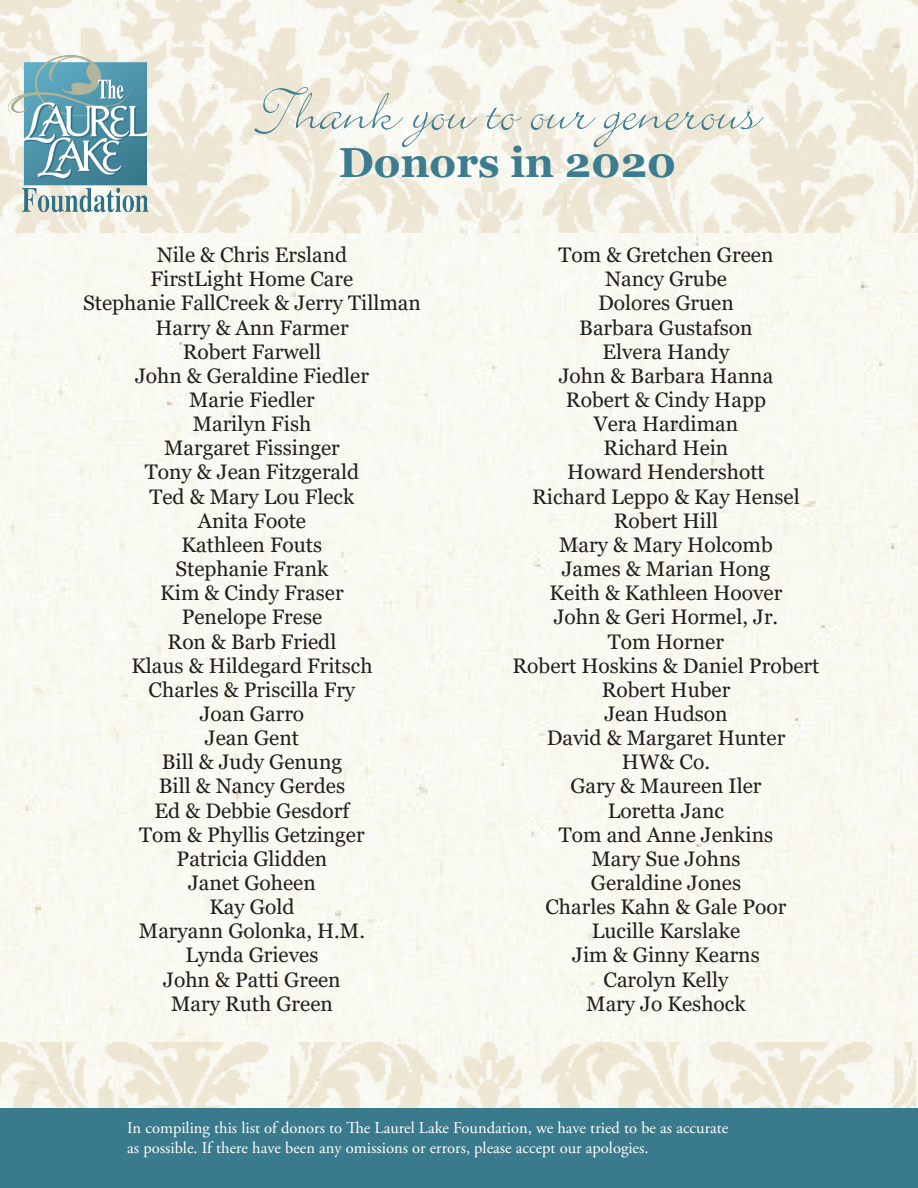
<style>
.page{position:relative;width:918px;height:1188px;background:#fff}
.page>*{position:absolute;margin:0;border:0;box-sizing:border-box;transform-origin:0 0}
.t1{font:67.5px "Bickley Script Std";color:#3b7c90}
.t2{font:700 42px "Georgia";color:#3b7c90}
.t3{font:21px "Georgia";color:#231f20}
.t4{font:16.5px/19.8px "Adobe Garamond Pro";color:#fff}
</style>
<div class="page">
<div style="left:0;top:233px;width:918px;height:955px;background:#f9f9f1"></div>
<img style="left:0;top:1043px;width:916px;height:65px">
<img style="left:0;top:0;width:918px;height:233px">
<img style="left:6px;top:52px;width:149px;height:165px">
<div style="left:0;top:1108px;width:917px;height:80px;background:#3a7a8d"></div>
<p class="t1" style="left:256px;top:78px;width:504px">Thank you to our generous</p>
<p class="t2" style="left:339px;top:135px;width:339px">Donors in 2020</p>
<p class="t3" style="left:157px;top:242px;width:192px">Nile &amp; Chris Ersland</p>
<p class="t3" style="left:151px;top:266px;width:204px">FirstLight Home Care</p>
<p class="t3" style="left:83px;top:290px;width:339px">Stephanie FallCreek &amp; Jerry Tillman</p>
<p class="t3" style="left:155px;top:315px;width:195px">Harry &amp; Ann Farmer</p>
<p class="t3" style="left:183px;top:339px;width:140px">Robert Farwell</p>
<p class="t3" style="left:135px;top:363px;width:235px">John &amp; Geraldine Fiedler</p>
<p class="t3" style="left:189px;top:387px;width:127px">Marie Fiedler</p>
<p class="t3" style="left:193px;top:411px;width:120px">Marilyn Fish</p>
<p class="t3" style="left:164px;top:435px;width:177px">Margaret Fissinger</p>
<p class="t3" style="left:145px;top:460px;width:216px">Tony &amp; Jean Fitzgerald</p>
<p class="t3" style="left:150px;top:484px;width:206px">Ted &amp; Mary Lou Fleck</p>
<p class="t3" style="left:198px;top:508px;width:110px">Anita Foote</p>
<p class="t3" style="left:182px;top:532px;width:142px">Kathleen Fouts</p>
<p class="t3" style="left:175px;top:556px;width:155px">Stephanie Frank</p>
<p class="t3" style="left:160px;top:580px;width:185px">Kim &amp; Cindy Fraser</p>
<p class="t3" style="left:182px;top:604px;width:142px">Penelope Frese</p>
<p class="t3" style="left:168px;top:629px;width:170px">Ron &amp; Barb Friedl</p>
<p class="t3" style="left:131px;top:653px;width:243px">Klaus &amp; Hildegard Fritsch</p>
<p class="t3" style="left:149px;top:677px;width:208px">Charles &amp; Priscilla Fry</p>
<p class="t3" style="left:200px;top:701px;width:106px">Joan Garro</p>
<p class="t3" style="left:205px;top:725px;width:96px">Jean Gent</p>
<p class="t3" style="left:162px;top:749px;width:182px">Bill &amp; Judy Genung</p>
<p class="t3" style="left:159px;top:773px;width:188px">Bill &amp; Nancy Gerdes</p>
<p class="t3" style="left:155px;top:798px;width:196px">Ed &amp; Debbie Gesdorf</p>
<p class="t3" style="left:139px;top:822px;width:227px">Tom &amp; Phyllis Getzinger</p>
<p class="t3" style="left:177px;top:846px;width:152px">Patricia Glidden</p>
<p class="t3" style="left:188px;top:870px;width:129px">Janet Goheen</p>
<p class="t3" style="left:209px;top:894px;width:87px">Kay Gold</p>
<p class="t3" style="left:139px;top:918px;width:228px">Maryann Golonka, H.M.</p>
<p class="t3" style="left:186px;top:943px;width:134px">Lynda Grieves</p>
<p class="t3" style="left:163px;top:967px;width:179px">John &amp; Patti Green</p>
<p class="t3" style="left:171px;top:991px;width:163px">Mary Ruth Green</p>
<p class="t3" style="left:558px;top:242px;width:216px">Tom &amp; Gretchen Green</p>
<p class="t3" style="left:605px;top:266px;width:123px">Nancy Grube</p>
<p class="t3" style="left:598px;top:290px;width:137px">Dolores Gruen</p>
<p class="t3" style="left:579px;top:315px;width:175px">Barbara Gustafson</p>
<p class="t3" style="left:602px;top:339px;width:129px">Elvera Handy</p>
<p class="t3" style="left:559px;top:363px;width:216px">John &amp; Barbara Hanna</p>
<p class="t3" style="left:566px;top:387px;width:202px">Robert &amp; Cindy Happ</p>
<p class="t3" style="left:594px;top:411px;width:146px">Vera Hardiman</p>
<p class="t3" style="left:604px;top:435px;width:126px">Richard Hein</p>
<p class="t3" style="left:567px;top:460px;width:199px">Howard Hendershott</p>
<p class="t3" style="left:532px;top:484px;width:269px">Richard Leppo &amp; Kay Hensel</p>
<p class="t3" style="left:614px;top:508px;width:106px">Robert Hill</p>
<p class="t3" style="left:559px;top:532px;width:215px">Mary &amp; Mary Holcomb</p>
<p class="t3" style="left:562px;top:556px;width:210px">James &amp; Marian Hong</p>
<p class="t3" style="left:550px;top:580px;width:234px">Keith &amp; Kathleen Hoover</p>
<p class="t3" style="left:554px;top:604px;width:226px">John &amp; Geri Hormel, Jr.</p>
<p class="t3" style="left:608px;top:629px;width:118px">Tom Horner</p>
<p class="t3" style="left:513px;top:653px;width:308px">Robert Hoskins &amp; Daniel Probert</p>
<p class="t3" style="left:602px;top:677px;width:130px">Robert Huber</p>
<p class="t3" style="left:604px;top:701px;width:125px">Jean Hudson</p>
<p class="t3" style="left:547px;top:725px;width:240px">David &amp; Margaret Hunter</p>
<p class="t3" style="left:622px;top:749px;width:90px">HW&amp; Co.</p>
<p class="t3" style="left:570px;top:773px;width:193px">Gary &amp; Maureen Iler</p>
<p class="t3" style="left:608px;top:798px;width:118px">Loretta Janc</p>
<p class="t3" style="left:559px;top:822px;width:216px">Tom and Anne Jenkins</p>
<p class="t3" style="left:591px;top:846px;width:151px">Mary Sue Johns</p>
<p class="t3" style="left:591px;top:870px;width:152px">Geraldine Jones</p>
<p class="t3" style="left:545px;top:894px;width:243px">Charles Kahn &amp; Gale Poor</p>
<p class="t3" style="left:592px;top:918px;width:150px">Lucille Karslake</p>
<p class="t3" style="left:572px;top:943px;width:189px">Jim &amp; Ginny Kearns</p>
<p class="t3" style="left:604px;top:967px;width:126px">Carolyn Kelly</p>
<p class="t3" style="left:586px;top:991px;width:161px">Mary Jo Keshock</p>
<p class="t4" style="left:127px;top:1118px;width:603px">In compiling this list of donors to The Laurel Lake Foundation, we have tried to be as accurate as possible. If there have been any omissions or errors, please accept our apologies.</p>
</div>
